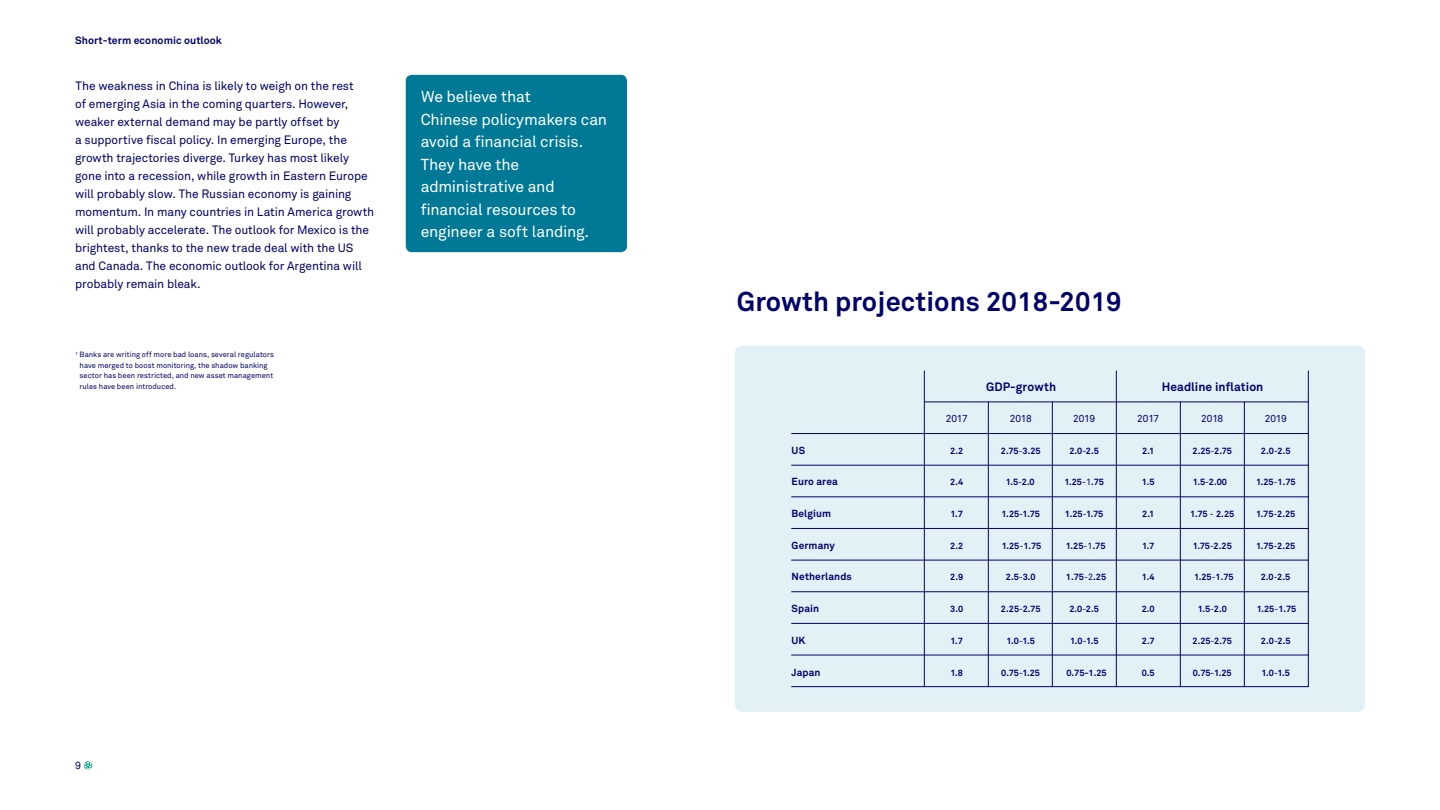
<style>
.page{position:relative;width:1440px;height:810px;background:#fff}
.page>*{position:absolute;margin:0;border:0;box-sizing:border-box;transform-origin:0 0}
.t1{font:700 27px "Akkurat Pro";letter-spacing:.005em;color:#00006b}
.t2{font:15.75px/22.5px "Akkurat Pro";letter-spacing:-.01em;color:#fff}
.t3{font:12px/18px "Akkurat Pro";letter-spacing:-.01em;color:#00006a}
.t4{font:700 12px "Akkurat Pro";letter-spacing:.005em;color:#00006a}
.t5{font:700 10.5px "Akkurat Pro";letter-spacing:.005em;color:#00006a}
.t6{font:10.5px "Akkurat";color:#00006b}
.t7{font:700 10.12px "Akkurat Pro";letter-spacing:.01em;color:#00006a}
.t8{font:10.12px "Akkurat Pro";letter-spacing:-.02em;color:#00006a}
.t9{font:700 9px "Akkurat Pro";letter-spacing:-.005em;color:#00006a}
.t10{font:7.5px/10.5px "Akkurat Pro";letter-spacing:.005em;color:#00006a}
.s1{font-weight:400}
</style>
<div class="page">
<svg style="left:84px;top:761px;width:8px;height:8px"></svg>
<div style="left:735px;top:346px;width:630px;height:366px;background:#e1f1f5;border-radius:8px"></div>
<hr style="left:1116px;top:371px;width:1px;height:316px;background:#00006b">
<hr style="left:1308px;top:371px;width:1px;height:316px;background:#00006b">
<hr style="left:924px;top:371px;width:1px;height:316px;background:#00006b">
<hr style="left:1052px;top:402px;width:1px;height:285px;background:#00006b">
<hr style="left:988px;top:402px;width:1px;height:285px;background:#00006b">
<hr style="left:1180px;top:402px;width:1px;height:285px;background:#00006b">
<hr style="left:1244px;top:402px;width:1px;height:285px;background:#00006b">
<hr style="left:925px;top:402px;width:384px;height:1px;background:#00006b">
<hr style="left:791px;top:433px;width:518px;height:1px;background:#00006b">
<hr style="left:791px;top:465px;width:518px;height:1px;background:#00006b">
<hr style="left:791px;top:497px;width:518px;height:1px;background:#00006b">
<hr style="left:791px;top:528px;width:518px;height:1px;background:#00006b">
<hr style="left:791px;top:560px;width:518px;height:1px;background:#00006b">
<hr style="left:791px;top:592px;width:518px;height:1px;background:#00006b">
<hr style="left:791px;top:623px;width:518px;height:1px;background:#00006b">
<hr style="left:791px;top:655px;width:518px;height:1px;background:#00006b">
<hr style="left:791px;top:686px;width:518px;height:1px;background:#00006b">
<div style="left:406px;top:75px;width:221px;height:177px;background:#007896;border-radius:6px"></div>
<p class="t5" style="left:75px;top:34px;width:148px">Short-term economic outlook</p>
<p class="t3" style="left:75px;top:77px;width:301px">The weakness in China is likely to weigh on the rest<br>of emerging Asia in the coming quarters. However, weaker external demand may be partly offset by<br>a supportive fiscal policy. In emerging Europe, the growth trajectories diverge. Turkey has most likely gone into a recession, while growth in Eastern Europe will probably slow. The Russian economy is gaining momentum. In many countries in Latin America growth will probably accelerate. The outlook for Mexico is the brightest, thanks to the new trade deal with the US and Canada. The economic outlook for Argentina will probably remain bleak.</p>
<p class="t10" style="left:80px;top:349px;width:196px;text-indent:-4px"><sup>1</sup> Banks are writing off more bad loans, several regulators have merged to boost monitoring, the shadow banking sector has been restricted, and new asset management rules have been introduced.</p>
<h2 class="t2" style="left:421px;top:86px;width:188px">We believe that<br>Chinese policymakers can avoid a financial crisis.<br>They have the administrative and financial resources to engineer a soft landing.</h2>
<p class="t6" style="left:75px;top:759px;width:7px">9</p>
<h1 class="t1" style="left:737px;top:284px;width:386px">Growth projections 2018-2019</h1>
<p class="t4" style="left:986px;top:379px;width:71px">GDP-growth</p>
<p class="t4" style="left:1162px;top:379px;width:103px">Headline inflation</p>
<p class="t8" style="left:946px;top:412px;width:23px">2017</p>
<p class="t8" style="left:1010px;top:412px;width:24px">2018</p>
<p class="t8" style="left:1073px;top:412px;width:24px">2019</p>
<p class="t8" style="left:1137px;top:412px;width:23px">2017</p>
<p class="t8" style="left:1201px;top:412px;width:24px">2018</p>
<p class="t8" style="left:1265px;top:412px;width:24px">2019</p>
<p class="t7" style="left:792px;top:444px;width:15px">US</p>
<p class="t9" style="left:950px;top:445px;width:15px">2.2</p>
<p class="t9" style="left:1001px;top:445px;width:41px">2.75<span class="s1">-</span>3.25</p>
<p class="t9" style="left:1069px;top:445px;width:31px">2.0<span class="s1">-</span>2.5</p>
<p class="t9" style="left:1142px;top:445px;width:14px">2.1</p>
<p class="t9" style="left:1192px;top:445px;width:41px">2.25<span class="s1">-</span>2.75</p>
<p class="t9" style="left:1261px;top:445px;width:31px">2.0<span class="s1">-</span>2.5</p>
<p class="t7" style="left:792px;top:475px;width:48px">Euro area</p>
<p class="t9" style="left:950px;top:477px;width:15px">2.4</p>
<p class="t9" style="left:1006px;top:477px;width:31px">1.5<span class="s1">-</span>2.0</p>
<p class="t9" style="left:1064px;top:477px;width:41px">1.25<span class="s1">-1</span>.75</p>
<p class="t9" style="left:1142px;top:477px;width:14px">1.5</p>
<p class="t9" style="left:1193px;top:477px;width:36px">1.5<span class="s1">-</span>2.00</p>
<p class="t9" style="left:1256px;top:477px;width:41px">1.25<span class="s1">-</span>1.75</p>
<p class="t7" style="left:792px;top:507px;width:41px">Belgium</p>
<p class="t9" style="left:951px;top:508px;width:14px">1.7</p>
<p class="t9" style="left:1002px;top:508px;width:40px">1.25<span class="s1">-</span>1.75</p>
<p class="t9" style="left:1065px;top:508px;width:40px">1.25<span class="s1">-</span>1.75</p>
<p class="t9" style="left:1142px;top:508px;width:14px">2.1</p>
<p class="t9" style="left:1190px;top:508px;width:45px">1.75 <span class="s1">-</span> 2.25</p>
<p class="t9" style="left:1256px;top:508px;width:41px">1.75<span class="s1">-</span>2.25</p>
<p class="t7" style="left:792px;top:539px;width:45px">Germany</p>
<p class="t9" style="left:950px;top:540px;width:15px">2.2</p>
<p class="t9" style="left:1002px;top:540px;width:41px">1.25<span class="s1">-</span>1.75</p>
<p class="t9" style="left:1066px;top:540px;width:41px">1.25<span class="s1">-1</span>.75</p>
<p class="t9" style="left:1142px;top:540px;width:14px">1.7</p>
<p class="t9" style="left:1193px;top:540px;width:41px">1.75<span class="s1">-</span>2.25</p>
<p class="t9" style="left:1256px;top:540px;width:41px">1.75<span class="s1">-</span>2.25</p>
<p class="t7" style="left:792px;top:571px;width:62px">Netherlands</p>
<p class="t9" style="left:950px;top:572px;width:15px">2.9</p>
<p class="t9" style="left:1006px;top:572px;width:31px">2.5<span class="s1">-</span>3.0</p>
<p class="t9" style="left:1066px;top:571px;width:42px">1.75<span class="s1">-2</span>.25</p>
<p class="t9" style="left:1142px;top:572px;width:14px">1.4</p>
<p class="t9" style="left:1194px;top:572px;width:41px">1.25<span class="s1">-</span>1.75</p>
<p class="t9" style="left:1261px;top:572px;width:31px">2.0<span class="s1">-</span>2.5</p>
<p class="t7" style="left:792px;top:602px;width:29px">Spain</p>
<p class="t9" style="left:950px;top:603px;width:14px">3.0</p>
<p class="t9" style="left:1001px;top:603px;width:41px">2.25<span class="s1">-</span>2.75</p>
<p class="t9" style="left:1069px;top:603px;width:31px">2.0<span class="s1">-</span>2.5</p>
<p class="t9" style="left:1142px;top:603px;width:14px">2.0</p>
<p class="t9" style="left:1198px;top:603px;width:31px">1.5<span class="s1">-</span>2.0</p>
<p class="t9" style="left:1257px;top:603px;width:41px">1.25<span class="s1">-</span>1.75</p>
<p class="t7" style="left:792px;top:634px;width:15px">UK</p>
<p class="t9" style="left:951px;top:635px;width:14px">1.7</p>
<p class="t9" style="left:1007px;top:635px;width:30px">1.0<span class="s1">-</span>1.5</p>
<p class="t9" style="left:1070px;top:635px;width:30px">1.0<span class="s1">-</span>1.5</p>
<p class="t9" style="left:1142px;top:635px;width:14px">2.7</p>
<p class="t9" style="left:1192px;top:635px;width:41px">2.25<span class="s1">-</span>2.75</p>
<p class="t9" style="left:1261px;top:635px;width:31px">2.0<span class="s1">-</span>2.5</p>
<p class="t7" style="left:792px;top:666px;width:30px">Japan</p>
<p class="t9" style="left:950px;top:667px;width:14px">1.8</p>
<p class="t9" style="left:1001px;top:667px;width:40px">0.75<span class="s1">-</span>1.25</p>
<p class="t9" style="left:1066px;top:667px;width:42px">0.75-1.25</p>
<p class="t9" style="left:1142px;top:667px;width:14px">0.5</p>
<p class="t9" style="left:1193px;top:667px;width:40px">0.75<span class="s1">-</span>1.25</p>
<p class="t9" style="left:1262px;top:667px;width:30px">1.0<span class="s1">-</span>1.5</p>
</div>
